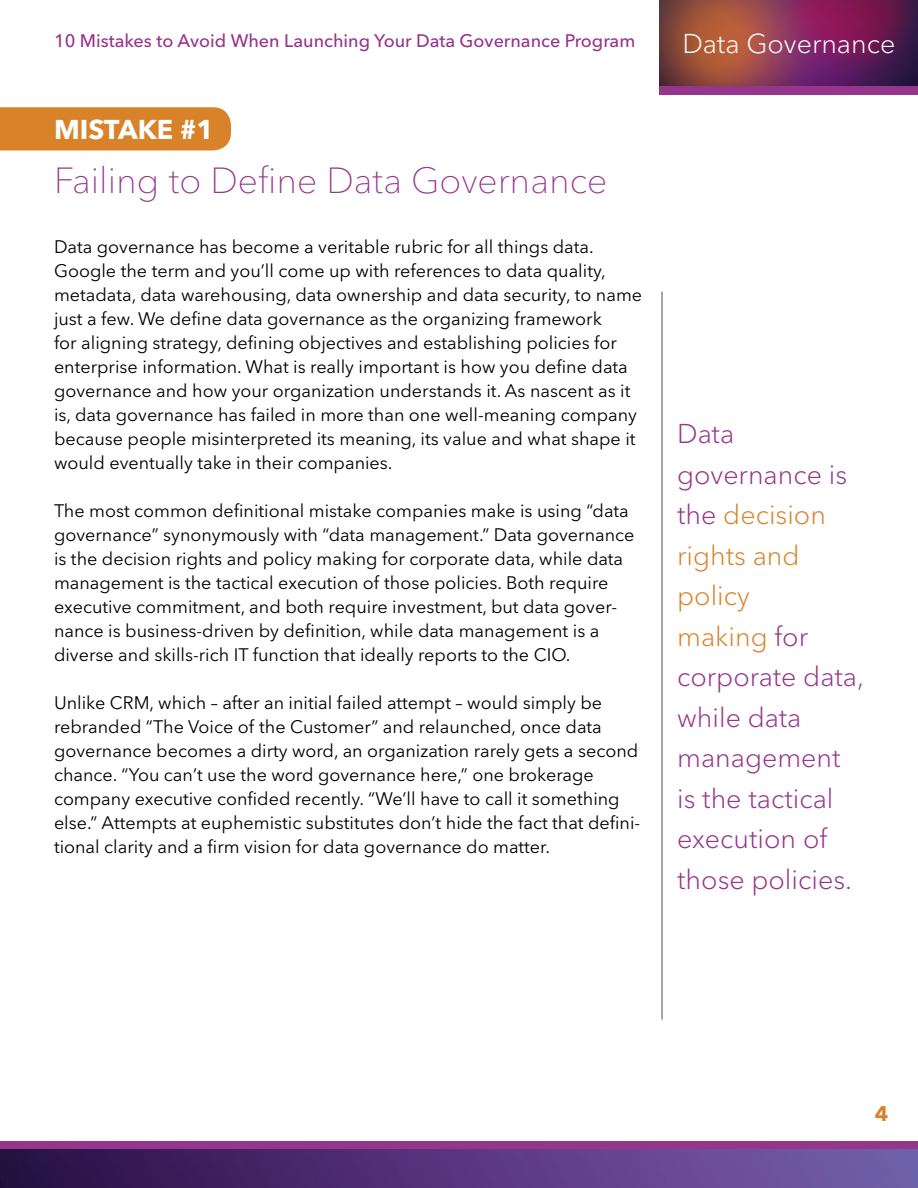
<style>
.page{position:relative;width:918px;height:1188px;background:#fff}
.page>*{position:absolute;margin:0;border:0;box-sizing:border-box;transform-origin:0 0}
.Subheaders{font:100 36px "Avenir Next W1 G";color:#95358c}
.New_Call-Out{font:300 27px/40.5px "Avenir Next W1 G";color:#95358c}
.t1{font:300 27px "Avenir Next W1 G";color:#fff}
.Headers{font:700 27px "Avenir Next W1 G";color:#fff}
.t2{font:700 21px "Avenir Next W1 G";color:#d8832a}
.t3{font:18px/24px "Avenir Next W1 G";color:#000}
.t4{font:500 18px "Avenir Next W1 G";color:#95358c}
.s1{color:#d8832a}
</style>
<div class="page">
<img style="left:660px;top:0;width:258px;height:86px">
<hr style="left:661px;top:292px;width:2px;height:728px;background:#8a8a8d">
<div style="left:660px;top:86px;width:258px;height:9px;background:#95358c"></div>
<div style="left:0;top:1142px;width:918px;height:8px;background:#95358c"></div>
<img style="left:0;top:1150px;width:918px;height:38px">
<div style="left:0;top:107px;width:231px;height:43px;background:#d8832a"></div>
<p class="t4" style="left:54px;top:30px;width:583px">10 Mistakes to Avoid When Launching Your Data Governance Program</p>
<p class="Headers" style="left:54px;top:113px;width:161px">MISTAKE #1</p>
<p class="Subheaders" style="left:54px;top:159px;width:555px">Failing to Define Data Governance</p>
<p class="t3" style="left:54px;top:235px;width:590px">Data governance has become a veritable rubric for all things data.<br>Google the term and you’ll come up with references to data quality, metadata, data warehousing, data ownership and data security, to name just a few. We define data governance as the organizing framework<br>for aligning strategy, defining objectives and establishing policies for enterprise information. What is really important is how you define data governance and how your organization understands it. As nascent as it is, data governance has failed in more than one well-meaning company because people misinterpreted its meaning, its value and what shape it would eventually take in their companies.</p>
<p class="t3" style="left:54px;top:499px;width:582px">The most common definitional mistake companies make is using “data governance” synonymously with “data management.” Data governance is the decision rights and policy making for corporate data, while data management is the tactical execution of those policies. Both require executive commitment, and both require investment, but data gover&shy;nance is business-driven by definition, while data management is a diverse and skills-rich IT function that ideally reports to the CIO.</p>
<p class="t3" style="left:54px;top:691px;width:588px">Unlike CRM, which – after an initial failed attempt – would simply be rebranded “The Voice of the Customer” and relaunched, once data governance becomes a dirty word, an organization rarely gets a second chance. “You can’t use the word governance here,” one brokerage company executive confided recently. “We’ll have to call it something else.” Attempts at euphemistic substitutes don’t hide the fact that defini&shy;tional clarity and a firm vision for data governance do matter.</p>
<h2 class="t1" style="left:682px;top:28px;width:215px">Data Governance</h2>
<p class="New_Call-Out" style="left:677px;top:413px;width:188px">Data governance is the <span class="s1">decision rights and policy<br>making</span> for corporate data, while data management is the tactical execution of those policies.</p>
<p class="t2" style="left:875px;top:1101px;width:15px">4</p>
</div>
